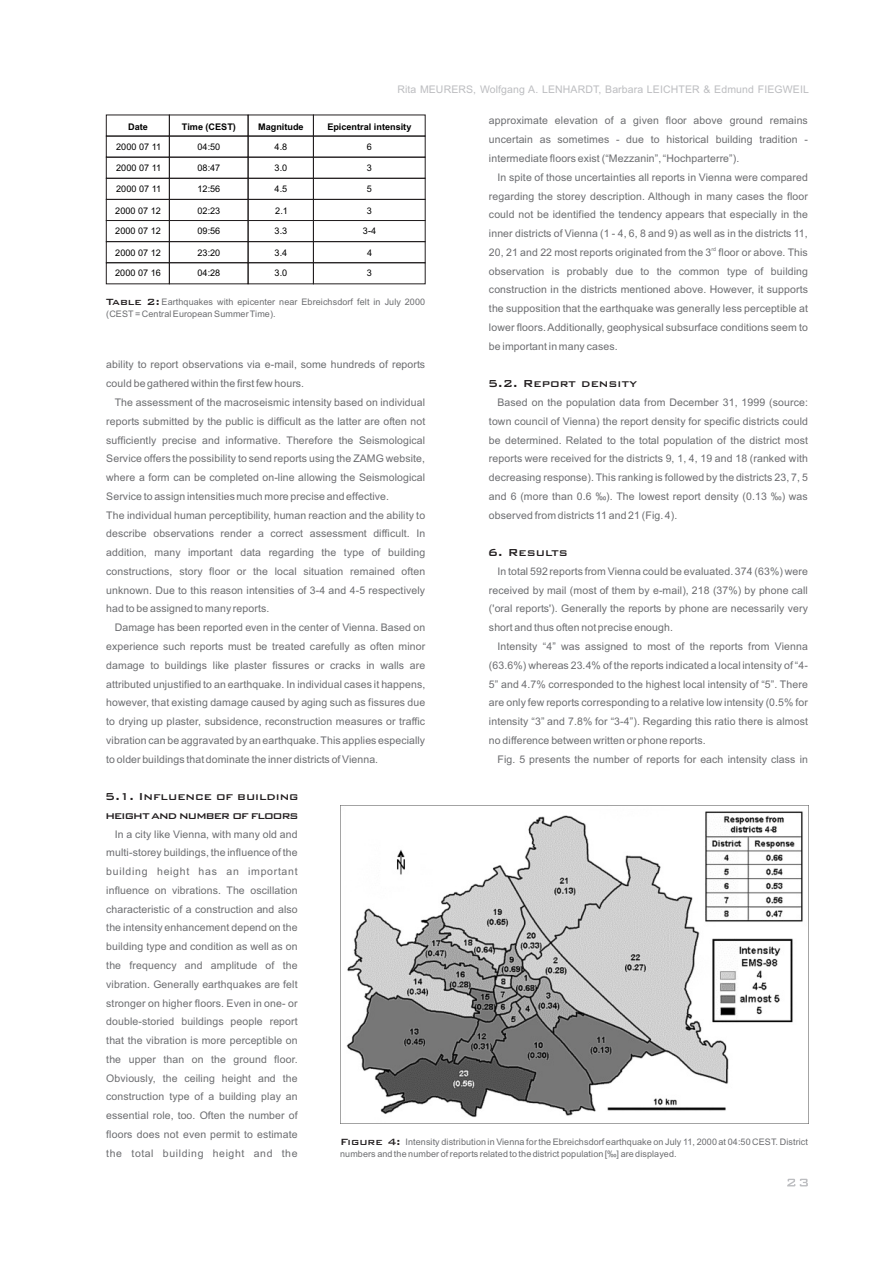
<style>
.page{position:relative;width:894px;height:1263px;background:#fff}
.page>*{position:absolute;margin:0;border:0;box-sizing:border-box;transform-origin:0 0}
.t1{font:13.5px/18.8px "Bank Gothic Md BT";letter-spacing:-.06em;color:#231f20}
.t2{font:13.5px "Bank Gothic Md BT";letter-spacing:-.005em;color:#231f20}
.t3{font:12px "Bank Gothic Md BT";color:#231f20}
.t4{font:10.5px/18.8px "Arial";letter-spacing:.01em;color:#6c6d70;text-align:justify}
.t5{font:10.5px "Arial";letter-spacing:.01em;color:#bcbdc0}
.t6{font:9.15px "Arial";color:#000}
.t7{font:700 9.15px "Arial";color:#000}
.t8{font:9px/12px "Arial";letter-spacing:.01em;color:#6c6d70}
.t9{font:5.25px "Arial";color:#6c6d70}
</style>
<div class="page">
<img style="left:340px;top:806px;width:463px;height:317px">
<div style="left:106px;top:136px;width:64px;height:21px;border:1px solid #231f20"></div>
<div style="left:106px;top:157px;width:64px;height:21px;border:1px solid #231f20"></div>
<div style="left:106px;top:178px;width:64px;height:22px;border:1px solid #231f20"></div>
<div style="left:106px;top:199px;width:64px;height:22px;border:1px solid #231f20"></div>
<div style="left:106px;top:220px;width:64px;height:22px;border:1px solid #231f20"></div>
<div style="left:106px;top:241px;width:64px;height:22px;border:1px solid #231f20"></div>
<div style="left:169px;top:136px;width:79px;height:21px;border:1px solid #231f20"></div>
<div style="left:169px;top:157px;width:79px;height:21px;border:1px solid #231f20"></div>
<div style="left:169px;top:178px;width:79px;height:22px;border:1px solid #231f20"></div>
<div style="left:169px;top:199px;width:79px;height:22px;border:1px solid #231f20"></div>
<div style="left:169px;top:220px;width:79px;height:22px;border:1px solid #231f20"></div>
<div style="left:169px;top:241px;width:79px;height:22px;border:1px solid #231f20"></div>
<div style="left:248px;top:136px;width:66px;height:21px;border:1px solid #231f20"></div>
<div style="left:248px;top:157px;width:66px;height:21px;border:1px solid #231f20"></div>
<div style="left:248px;top:178px;width:66px;height:22px;border:1px solid #231f20"></div>
<div style="left:248px;top:199px;width:66px;height:22px;border:1px solid #231f20"></div>
<div style="left:248px;top:220px;width:66px;height:22px;border:1px solid #231f20"></div>
<div style="left:248px;top:241px;width:66px;height:22px;border:1px solid #231f20"></div>
<div style="left:313px;top:136px;width:112px;height:21px;border:1px solid #231f20"></div>
<div style="left:313px;top:157px;width:112px;height:21px;border:1px solid #231f20"></div>
<div style="left:313px;top:178px;width:112px;height:22px;border:1px solid #231f20"></div>
<div style="left:313px;top:199px;width:112px;height:22px;border:1px solid #231f20"></div>
<div style="left:313px;top:220px;width:112px;height:22px;border:1px solid #231f20"></div>
<div style="left:313px;top:241px;width:112px;height:22px;border:1px solid #231f20"></div>
<svg style="left:787px;top:1179px;width:21px;height:7px"></svg>
<p class="t5" style="left:397px;top:85px;width:413px">Rita MEURERS, Wolfgang A. LENHARDT, Barbara LEICHTER &amp; Edmund FIEGWEIL</p>
<p class="t7" style="left:128px;top:123px;width:21px">Date</p>
<p class="t7" style="left:182px;top:123px;width:56px">Time (CEST)</p>
<p class="t7" style="left:258px;top:123px;width:47px">Magnitude</p>
<p class="t7" style="left:327px;top:123px;width:86px">Epicentral intensity</p>
<p class="t6" style="left:116px;top:144px;width:46px">2000 07 11</p>
<p class="t6" style="left:198px;top:144px;width:24px">04:50</p>
<p class="t6" style="left:275px;top:144px;width:14px">4.8</p>
<p class="t6" style="left:367px;top:144px;width:7px">6</p>
<p class="t6" style="left:116px;top:165px;width:46px">2000 07 11</p>
<p class="t6" style="left:198px;top:165px;width:24px">08:47</p>
<p class="t6" style="left:275px;top:165px;width:14px">3.0</p>
<p class="t6" style="left:367px;top:165px;width:7px">3</p>
<p class="t6" style="left:116px;top:186px;width:46px">2000 07 11</p>
<p class="t6" style="left:198px;top:186px;width:24px">12:56</p>
<p class="t6" style="left:275px;top:186px;width:14px">4.5</p>
<p class="t6" style="left:367px;top:186px;width:7px">5</p>
<p class="t6" style="left:115px;top:207px;width:47px">2000 07 12</p>
<p class="t6" style="left:198px;top:207px;width:24px">02:23</p>
<p class="t6" style="left:275px;top:207px;width:14px">2.1</p>
<p class="t6" style="left:367px;top:207px;width:7px">3</p>
<p class="t6" style="left:115px;top:228px;width:47px">2000 07 12</p>
<p class="t6" style="left:198px;top:228px;width:24px">09:56</p>
<p class="t6" style="left:275px;top:228px;width:14px">3.3</p>
<p class="t6" style="left:363px;top:228px;width:15px">3-4</p>
<p class="t6" style="left:115px;top:249px;width:47px">2000 07 12</p>
<p class="t6" style="left:198px;top:249px;width:24px">23:20</p>
<p class="t6" style="left:275px;top:249px;width:14px">3.4</p>
<p class="t6" style="left:367px;top:249px;width:7px">4</p>
<p class="t6" style="left:115px;top:270px;width:47px">2000 07 16</p>
<p class="t6" style="left:198px;top:270px;width:24px">04:28</p>
<p class="t6" style="left:275px;top:270px;width:14px">3.0</p>
<p class="t6" style="left:367px;top:270px;width:7px">3</p>
<p class="t8" style="left:106px;top:296px;width:320px;text-indent:55px">Earthquakes with epicenter near Ebreichsdorf felt in July 2000 (CEST = Central European SummerTime).</p>
<p class="t3" style="left:106px;top:296px;width:55px">Table 2:</p>
<p class="t4" style="left:106px;top:356px;width:320px">ability to report observations via e-mail, some hundreds of reports could be gathered within the first few hours.</p>
<p class="t4" style="left:106px;top:394px;width:321px;text-align:left;text-indent:9px">The assessment of the macroseismic intensity based on individual reports submitted by the public is difficult as the latter are often not sufficiently precise and informative. Therefore the Seismological Service offers the possibility to send reports using the ZAMG website, where a form can be completed on-line allowing the Seismological Service to assign intensities much more precise and effective.<br>The individual human perceptibility, human reaction and the ability to describe observations render a correct assessment difficult. In addition, many important data regarding the type of building constructions, story floor or the local situation remained often unknown. Due to this reason intensities of 3-4 and 4-5 respectively had to be assigned to many reports.</p>
<p class="t4" style="left:106px;top:619px;width:321px;text-indent:9px">Damage has been reported even in the center of Vienna. Based on experience such reports must be treated carefully as often minor damage to buildings like plaster fissures or cracks in walls are attributed unjustified to an earthquake. In individual cases it happens, however, that existing damage caused by aging such as fissures due to drying up plaster, subsidence, reconstruction measures or traffic vibration can be aggravated by an earthquake. This applies especially to older buildings that dominate the inner districts of Vienna.</p>
<p class="t1" style="left:105px;top:787px;width:195px">5.1. Influence of building height and number of floors</p>
<p class="t4" style="left:489px;top:112px;width:321px">approximate elevation of a given floor above ground remains uncertain as sometimes - due to historical building tradition - intermediate floors exist (“Mezzanin”, “Hochparterre”).</p>
<p class="t4" style="left:489px;top:169px;width:321px;text-indent:9px">In spite of those uncertainties all reports in Vienna were compared regarding the storey description. Although in many cases the floor could not be identified the tendency appears that especially in the inner districts of Vienna (1 - 4, 6, 8 and 9) as well as in the districts 11,</p>
<p class="t9" style="left:711px;top:247px;width:6px">rd</p>
<p class="t4" style="left:489px;top:244px;width:321px">20, 21 and 22 most reports originated from the 3 floor or above. This observation is probably due to the common type of building construction in the districts mentioned above. However, it supports the supposition that the earthquake was generally less perceptible at lower floors.Additionally, geophysical subsurface conditions seem to be important in many cases.</p>
<p class="t2" style="left:488px;top:377px;width:151px">5.2. Report density</p>
<p class="t4" style="left:489px;top:394px;width:321px;text-indent:9px">Based on the population data from December 31, 1999 (source: town council of Vienna) the report density for specific districts could be determined. Related to the total population of the district most reports were received for the districts 9, 1, 4, 19 and 18 (ranked with decreasing response). This ranking is followed by the districts 23, 7, 5 and 6 (more than 0.6 ‰). The lowest report density (0.13 ‰) was observed from districts 11 and 21 (Fig. 4).</p>
<p class="t2" style="left:488px;top:546px;width:82px">6. Results</p>
<p class="t4" style="left:489px;top:563px;width:321px;text-indent:9px">In total 592 reports from Vienna could be evaluated. 374 (63%) were received by mail (most of them by e-mail), 218 (37%) by phone call ('oral reports'). Generally the reports by phone are necessarily very short and thus often not precise enough.</p>
<p class="t4" style="left:489px;top:638px;width:321px;text-indent:9px">Intensity “4” was assigned to most of the reports from Vienna (63.6%) whereas 23.4% of the reports indicated a local intensity of “4- 5” and 4.7% corresponded to the highest local intensity of “5”. There are only few reports corresponding to a relative low intensity (0.5% for intensity “3” and 7.8% for “3-4”). Regarding this ratio there is almost no difference between written or phone reports.</p>
<p class="t4" style="left:497px;top:750px;width:312px">Fig. 5 presents the number of reports for each intensity class in</p>
<p class="t4" style="left:106px;top:826px;width:193px;text-indent:9px">In a city like Vienna, with many old and multi-storey buildings, the influence of the building height has an important influence on vibrations. The oscillation characteristic of a construction and also the intensity enhancement depend on the building type and condition as well as on the frequency and amplitude of the vibration. Generally earthquakes are felt stronger on higher floors. Even in one- or double-storied buildings people report that the vibration is more perceptible on the upper than on the ground floor.<br>Obviously, the ceiling height and the construction type of a building play an essential role, too. Often the number of floors does not even permit to estimate the total building height and the</p>
<p class="t8" style="left:340px;top:1136px;width:469px;text-indent:65px">Intensity distribution in Vienna for the Ebreichsdorf earthquake on July 11, 2000 at 04:50 CEST. District numbers and the number of reports related to the district population [‰] are displayed.</p>
<p class="t3" style="left:340px;top:1136px;width:62px">Figure 4:</p>
</div>
